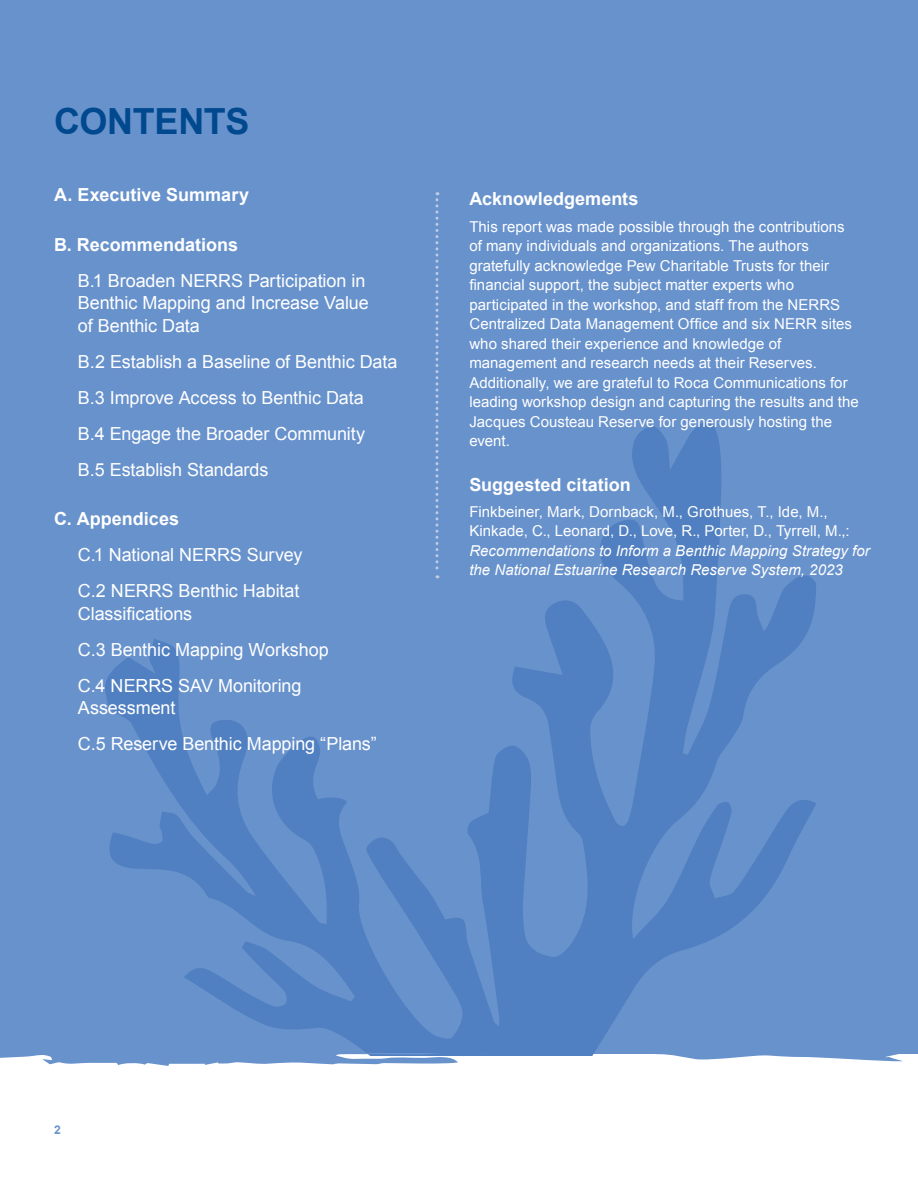
<style>
.page{position:relative;width:918px;height:1188px;background:#fff}
.page>*{position:absolute;margin:0;border:0;box-sizing:border-box;transform-origin:0 0}
.t1{font:700 36px "Arial";letter-spacing:-.01em;color:#01498e}
.t2{font:18px/36px "Arial";letter-spacing:-.005em;color:#fff}
.t3{font:700 18px "Arial";color:#fff}
.t4{font:15px/19.5px "Arial";letter-spacing:.005em;color:#fff}
.t5{font:italic 15px/19.5px "Arial";color:#fff}
.t6{font:700 12px "Arial";color:#6892cc}
</style>
<div class="page">
<div style="left:0;top:0;width:918px;height:1055px;background:#6892cc"></div>
<div style="left:0;top:1054px;width:918px;height:32px;background:#fff"></div>
<svg style="left:105px;top:408px;width:711px;height:646px"></svg>
<svg style="left:435px;top:192px;width:3px;height:386px"></svg>
<svg style="left:0;top:1054px;width:903px;height:12px"></svg>
<h1 class="t1" style="left:54px;top:98px;width:197px">CONTENTS</h1>
<p class="t3" style="left:54px;top:183px;width:197px">A. Executive Summary</p>
<p class="t3" style="left:54px;top:232px;width:186px">B. Recommendations</p>
<p class="t2" style="left:78px;top:269px;width:292px;line-height:22.5px">B.1 Broaden NERRS Participation in<br>Benthic Mapping and Increase Value of Benthic Data</p>
<p class="t2" style="left:78px;top:343px;width:321px">B.2 Establish a Baseline of Benthic Data B.3 Improve Access to Benthic Data<br>B.4 Engage the Broader Community<br>B.5 Establish Standards</p>
<p class="t3" style="left:54px;top:507px;width:127px">C. Appendices</p>
<p class="t2" style="left:78px;top:537px;width:226px">C.1 National NERRS Survey<br>C.2 NERRS Benthic Habitat</p>
<p class="t2" style="left:78px;top:595px;width:252px">Classifications<br>C.3 Benthic Mapping Workshop<br>C.4 NERRS SAV Monitoring</p>
<p class="t2" style="left:78px;top:690px;width:300px">Assessment<br>C.5 Reserve Benthic Mapping “Plans”</p>
<p class="t3" style="left:469px;top:187px;width:171px">Acknowledgements</p>
<p class="t4" style="left:469px;top:217px;width:391px">This report was made possible through the contributions of many individuals and organizations. The authors gratefully acknowledge Pew Charitable Trusts for their financial support, the subject matter experts who participated in the workshop, and staff from the NERRS Centralized Data Management Office and six NERR sites who shared their experience and knowledge of management and research needs at their Reserves.<br>Additionally, we are grateful to Roca Communications for leading workshop design and capturing the results and the Jacques Cousteau Reserve for generously hosting the event.</p>
<p class="t3" style="left:469px;top:472px;width:163px">Suggested citation</p>
<p class="t4" style="left:469px;top:502px;width:382px">Finkbeiner, Mark, Dornback, M., Grothues, T., Ide, M.,<br>Kinkade, C., Leonard, D., Love, R., Porter, D., Tyrrell, M.,:</p>
<p class="t5" style="left:469px;top:541px;width:402px">Recommendations to Inform a Benthic Mapping Strategy for the National Estuarine Research Reserve System, 2023</p>
<p class="t6" style="left:54px;top:1122px;width:8px">2</p>
</div>
